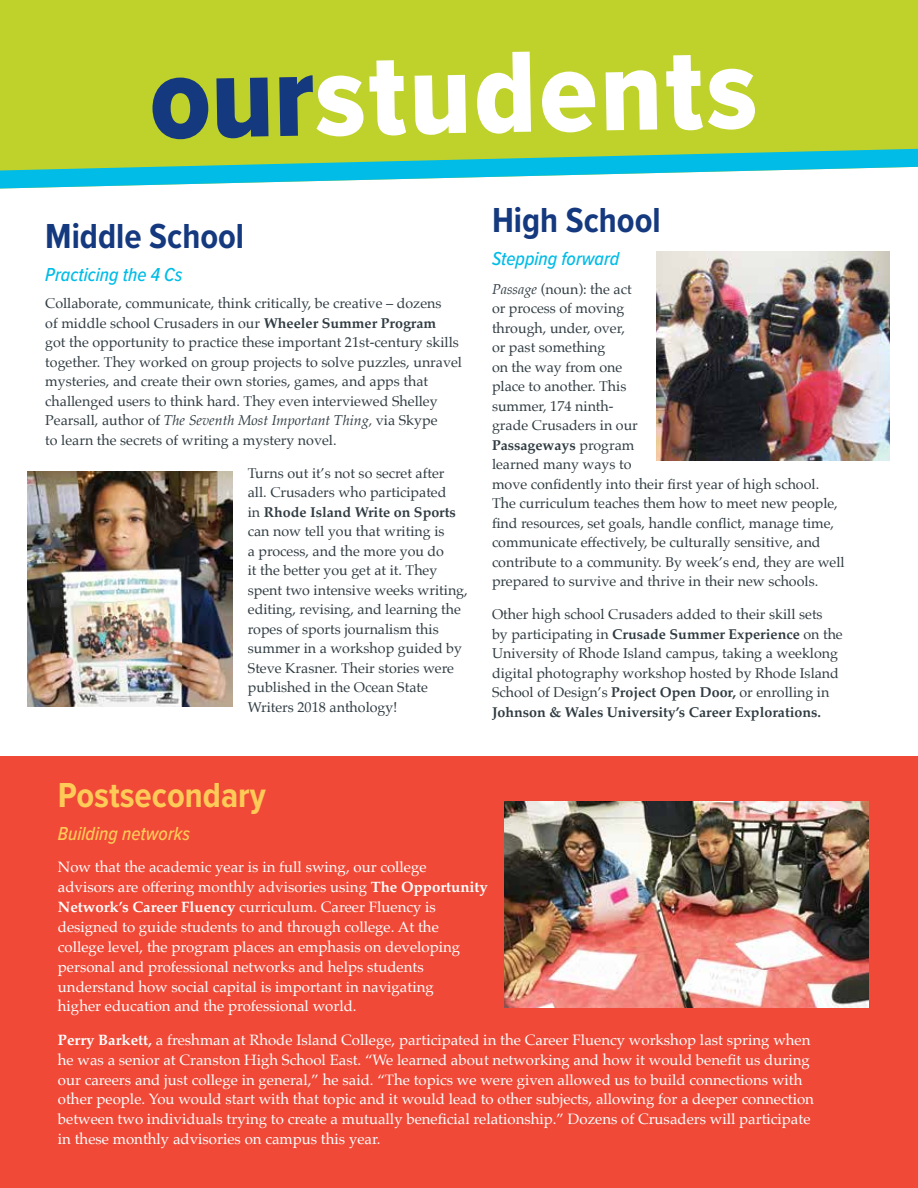
<style>
.page{position:relative;width:918px;height:1188px;background:#fff}
.page>*{position:absolute;margin:0;border:0;box-sizing:border-box;transform-origin:0 0}
.t1{font:120px "Proxima Nova Cond Extrabld";color:#fff}
.t2{font:700 36px "Proxima Nova Cond";color:#15397f}
.t3{font:700 36px "Proxima Nova Cond";color:#ffcb58}
.t4{font:italic 500 19.5px "Proxima Nova Cond";color:#00bce7}
.t5{font:italic 500 19.5px "Proxima Nova Cond";color:#ffcb58}
.t6{font:15px/19.8px "Palatino";color:#fff}
.t7{font:14.25px/19.5px "Palatino";color:#303c42}
.s1{font-size:121.65px;color:#15397f}
.s2{font-weight:700}
.s3{font-style:italic}
</style>
<div class="page">
<div style="left:0;top:0;width:918px;height:149px;background:#bfd22b"></div>
<svg style="left:0;top:149px;width:918px;height:40px"></svg>
<div style="left:0;top:756px;width:918px;height:432px;background:#f04937"></div>
<img style="left:504px;top:801px;width:364px;height:207px">
<img style="left:28px;top:471px;width:204px;height:236px">
<img style="left:656px;top:252px;width:234px;height:208px">
<h1 class="t1" style="left:148px;top:10px;width:609px;rotate:-1deg"><span class="s1">our</span>students</h1>
<h2 class="t2" style="left:45px;top:209px;width:200px">Middle School</h2>
<h3 class="t4" style="left:45px;top:260px;width:139px">Practicing the 4 Cs</h3>
<p class="t7" style="left:45px;top:294px;width:418px">Collaborate, communicate, think critically, be creative – dozens<br>of middle school Crusaders in our <span class="s2">Wheeler Summer Program<br></span>got the opportunity to practice these important 21st-century skills together. They worked on group projects to solve puzzles, unravel mysteries, and create their own stories, games, and apps that challenged users to think hard. They even interviewed Shelley Pearsall, author of <span class="s3">The Seventh Most Important Thing,</span> via Skype<br>to learn the secrets of writing a mystery novel.</p>
<p class="t7" style="left:248px;top:463px;width:221px">Turns out it’s not so secret after<br>all. Crusaders who participated<br>in <span class="s2">Rhode Island Write on Sports </span>can now tell you that writing is<br>a process, and the more you do<br>it the better you get at it. They spent two intensive weeks writing, editing, revising, and learning the ropes of sports journalism this summer in a workshop guided by<br>Steve Krasner. Their stories were published in the Ocean State<br>Writers 2018 anthology!</p>
<h2 class="t2" style="left:492px;top:193px;width:170px">High School</h2>
<h3 class="t4" style="left:492px;top:244px;width:129px">Stepping forward</h3>
<p class="t7" style="left:492px;top:279px;width:354px"><span class="s3">Passage</span> (noun): the act<br>or process of moving<br>through, under, over,<br>or past something<br>on the way from one<br>place to another. This<br>summer, 174 ninth-<br>grade Crusaders in our<br><span class="s2">Passageways</span> program<br>learned many ways to<br>move confidently into their first year of high school.<br>The curriculum teaches them how to meet new people, find resources, set goals, handle conflict, manage time, communicate effectively, be culturally sensitive, and contribute to a community. By week’s end, they are well prepared to survive and thrive in their new schools.</p>
<p class="t7" style="left:492px;top:604px;width:352px">Other high school Crusaders added to their skill sets<br>by participating in <span class="s2">Crusade Summer Experience</span> on the University of Rhode Island campus, taking a weeklong digital photography workshop hosted by Rhode Island School of Design’s <span class="s2">Project Open Door,</span> or enrolling in <span class="s2">Johnson &amp; Wales University’s Career Explorations.</span></p>
<h2 class="t3" style="left:58px;top:768px;width:209px">Postsecondary</h2>
<h3 class="t5" style="left:58px;top:820px;width:134px">Building networks</h3>
<p class="t6" style="left:58px;top:857px;width:431px">Now that the academic year is in full swing, our college<br>advisors are offering monthly advisories using <span class="s2">The Opportunity Network’s Career Fluency</span> curriculum. Career Fluency is designed to guide students to and through college. At the college level, the program places an emphasis on developing personal and professional networks and helps students understand how social capital is important in navigating<br>higher education and the professional world.</p>
<p class="t6" style="left:58px;top:1030px;width:758px"><span class="s2">Perry Barkett,</span> a freshman at Rhode Island College, participated in the Career Fluency workshop last spring when he was a senior at Cranston High School East. “We learned about networking and how it would benefit us during our careers and just college in general,” he said. “The topics we were given allowed us to build connections with other people. You would start with that topic and it would lead to other subjects, allowing for a deeper connection between two individuals trying to create a mutually beneficial relationship.” Dozens of Crusaders will participate in these monthly advisories on campus this year.</p>
</div>
